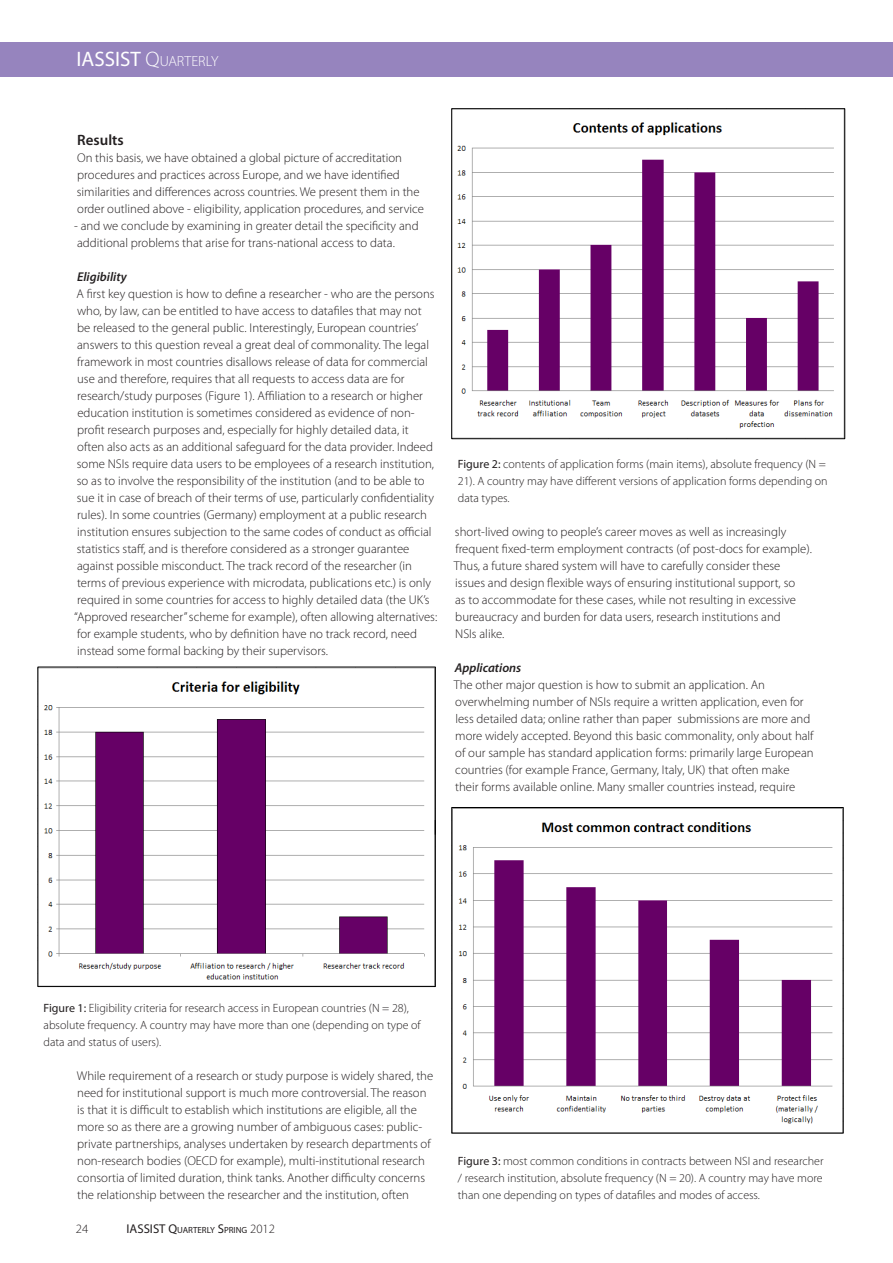
<style>
.page{position:relative;width:893px;height:1263px;background:#fff}
.page>*{position:absolute;margin:0;border:0;box-sizing:border-box;transform-origin:0 0}
.Subheading{font:600 15px "Myriad Pro";color:#231f20}
.t1{font:300 14.7px "Myriad Pro";color:#fff}
.t2{font:300 12.75px/17px "Myriad Pro";color:#231f20}
.t3{font:italic 600 12.75px "Myriad Pro";color:#231f20}
.t4{font:300 12.75px "Myriad Pro";color:#231f20}
.t5{font:300 12px/17px "Myriad Pro";color:#231f20}
.t6{font:8.85px "Myriad Pro";color:#231f20}
.s1{font-weight:400;font-size:21px}
.s2{font-size:21px}
.s3{font-weight:400}
.s4{font-size:12.75px}
.s5{font-weight:300;font-size:12.75px}
</style>
<div class="page">
<div style="left:0;top:43px;width:893px;height:34px;background:#9684be"></div>
<img style="left:44px;top:681px;width:381px;height:299px">
<div style="left:37px;top:667px;width:399px;height:320px;border:1px solid #000"></div>
<img style="left:457px;top:122px;width:377px;height:307px">
<div style="left:451px;top:108px;width:394px;height:331px;border:1px solid #000"></div>
<img style="left:458px;top:822px;width:375px;height:302px">
<div style="left:451px;top:807px;width:393px;height:326px;border:1px solid #000"></div>
<p class="t1" style="left:77px;top:52px;width:143px"><span class="s1">IASSIST</span> <span class="s2">Q</span>UARTERLY</p>
<p class="Subheading" style="left:77px;top:130px;width:48px">Results</p>
<p class="t2" style="left:77px;top:149px;width:349px">On this basis, we have obtained a global picture of accreditation procedures and practices across Europe, and we have identified similarities and differences across countries. We present them in the order outlined above - eligibility, application procedures, and service</p>
<p class="t2" style="left:74px;top:217px;width:346px">- and we conclude by examining in greater detail the specificity and additional problems that arise for trans-national access to data.</p>
<p class="t3" style="left:77px;top:268px;width:51px">Eligibility</p>
<p class="t2" style="left:74px;top:285px;width:365px">A first key question is how to define a researcher - who are the persons who, by law, can be entitled to have access to datafiles that may not<br>be released to the general public. Interestingly, European countries’ answers to this question reveal a great deal of commonality. The legal framework in most countries disallows release of data for commercial use and therefore, requires that all requests to access data are for research/study purposes (Figure 1). Affiliation to a research or higher education institution is sometimes considered as evidence of non&shy;profit research purposes and, especially for highly detailed data, it<br>often also acts as an additional safeguard for the data provider. Indeed some NSIs require data users to be employees of a research institution, so as to involve the responsibility of the institution (and to be able to sue it in case of breach of their terms of use, particularly confidentiality rules). In some countries (Germany) employment at a public research institution ensures subjection to the same codes of conduct as official statistics staff, and is therefore considered as a stronger guarantee against possible misconduct. The track record of the researcher (in terms of previous experience with microdata, publications etc.) is only required in some countries for access to highly detailed data (the UK’s “Approved researcher” scheme for example), often allowing alternatives: for example students, who by definition have no track record, need instead some formal backing by their supervisors.</p>
<p class="t5" style="left:458px;top:455px;width:371px"><span class="s3">Figure 2:</span> contents of application forms (main items), absolute frequency (N =<br>21). A country may have different versions of application forms depending on data types.</p>
<p class="t2" style="left:454px;top:523px;width:360px">short-lived owing to people’s career moves as well as increasingly frequent fixed-term employment contracts (of post-docs for example).<br>Thus, a future shared system will have to carefully consider these issues and design flexible ways of ensuring institutional support, so<br>as to accommodate for these cases, while not resulting in excessive bureaucracy and burden for data users, research institutions and<br>NSIs alike.</p>
<p class="t3" style="left:455px;top:659px;width:68px">Applications</p>
<p class="t2" style="left:454px;top:676px;width:361px">The other major question is how to submit an application. An overwhelming number of NSIs require a written application, even for less detailed data; online rather than paper submissions are more and more widely accepted. Beyond this basic commonality, only about half of our sample has standard application forms: primarily large European countries (for example France, Germany, Italy, UK) that often make their forms available online. Many smaller countries instead, require</p>
<p class="t5" style="left:44px;top:999px;width:379px"><span class="s3">Figure 1:</span> Eligibility criteria for research access in European countries (N = 28), absolute frequency. A country may have more than one (depending on type of data and status of users).</p>
<p class="t2" style="left:77px;top:1067px;width:358px">While requirement of a research or study purpose is widely shared, the need for institutional support is much more controversial. The reason is that it is difficult to establish which institutions are eligible, all the more so as there are a growing number of ambiguous cases: public&shy;private partnerships, analyses undertaken by research departments of non-research bodies (OECD for example), multi-institutional research consortia of limited duration, think tanks. Another difficulty concerns the relationship between the researcher and the institution, often</p>
<p class="t4" style="left:76px;top:1221px;width:14px">24</p>
<p class="t6" style="left:127px;top:1225px;width:150px"><span class="s4">IASSIST Q</span>UARTERLY <span class="s4">S</span>PRING <span class="s5">2012</span></p>
<p class="t5" style="left:458px;top:1152px;width:367px;text-align:justify"><span class="s3">Figure 3:</span> most common conditions in contracts between NSI and researcher / research institution, absolute frequency (N = 20). A country may have more than one depending on types of datafiles and modes of access.</p>
</div>
